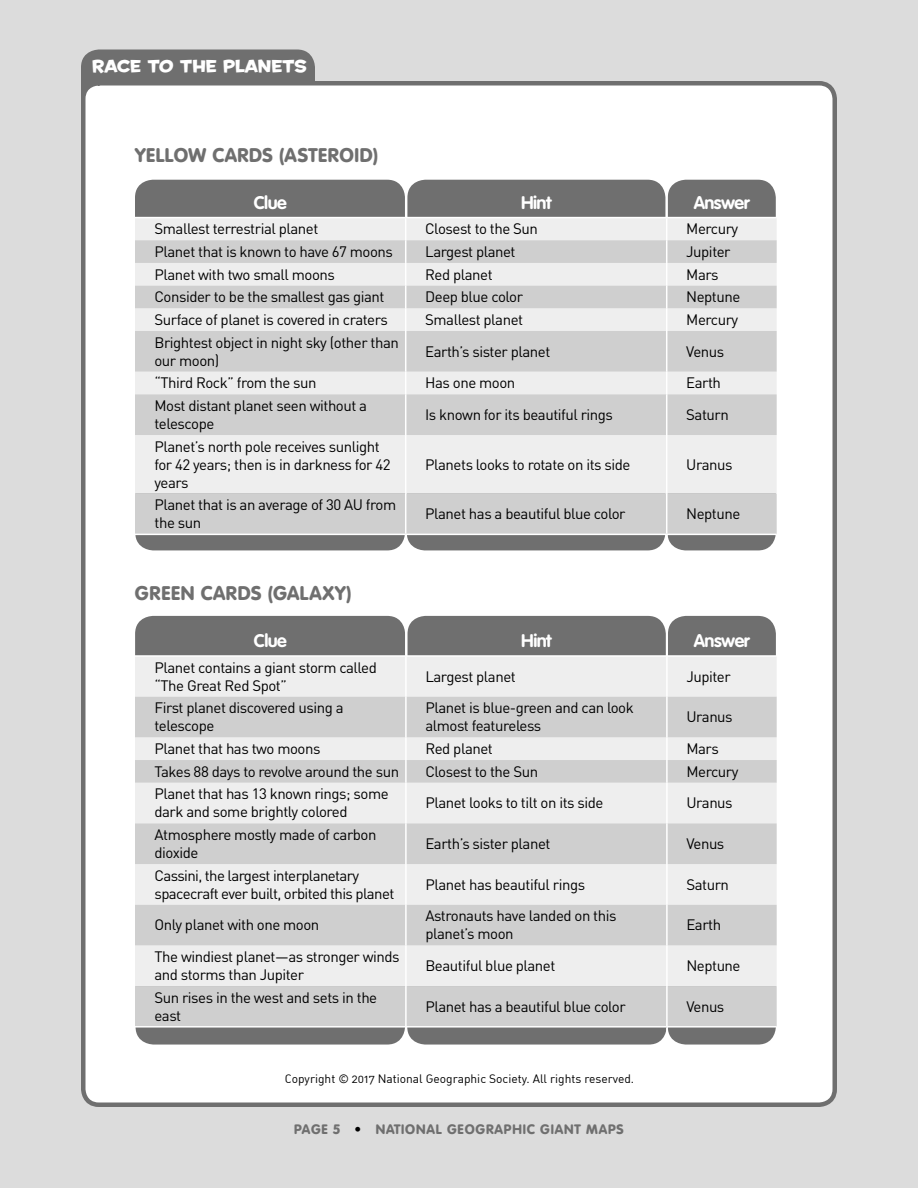
<style>
.page{position:relative;width:918px;height:1188px;background:#dcdcdc}
.page>*{position:absolute;margin:0;border:0;box-sizing:border-box;transform-origin:0 0}
.t1{font:900 19.5px "VAG Rounded Std";letter-spacing:.03em;color:#6f6f6f}
.t2{font:700 18px "VAG Rounded Std";letter-spacing:-.03em;color:#fff}
.t3{font:16.5px "Housearama Kingpin";color:#fff}
.t4{font:15px/18px "DIN";letter-spacing:-.03em;color:#000}
.t5{font:900 13.5px "VAG Rounded Std";letter-spacing:.06em;color:#6f6f6f}
.t6{font:12px "DIN Regular Alternate";color:#000}
.s1{color:#000}
</style>
<div class="page">
<div style="left:81px;top:50px;width:234px;height:43px;background:#6f6f6f"></div>
<div style="left:83px;top:83px;width:752px;height:1022px;background:#fff;border-radius:16px"></div>
<div style="left:81px;top:81px;width:756px;height:1026px;border:4px solid #6f6f6f;border-radius:16px"></div>
<svg style="left:136px;top:1028px;width:640px;height:17px;background:#777"></svg>
<div style="left:135px;top:616px;width:641px;height:39px;background:#6f6f6f"></div>
<svg style="left:135px;top:240px;width:642px;height:294px;background:#dedede"></svg>
<svg style="left:135px;top:180px;width:641px;height:151px;background:#c6c6c6"></svg>
<hr style="left:405px;top:331px;width:1px;height:41px;background:#fff">
<hr style="left:666px;top:331px;width:1px;height:41px;background:#fff">
<svg style="left:405px;top:372px;width:1px;height:22px"></svg>
<svg style="left:666px;top:372px;width:1px;height:22px"></svg>
<hr style="left:405px;top:394px;width:1px;height:41px;background:#fff">
<hr style="left:666px;top:394px;width:1px;height:41px;background:#fff">
<hr style="left:405px;top:435px;width:1px;height:59px;background:#fff">
<hr style="left:666px;top:435px;width:1px;height:59px;background:#fff">
<hr style="left:135px;top:217px;width:271px;height:1px;background:#fff">
<hr style="left:405px;top:186px;width:1px;height:31px;background:#fff">
<hr style="left:666px;top:186px;width:1px;height:31px;background:#fff">
<hr style="left:406px;top:217px;width:261px;height:1px;background:#fff">
<hr style="left:667px;top:217px;width:110px;height:1px;background:#fff">
<svg style="left:135px;top:492px;width:641px;height:59px;background:#b9b9b9"></svg>
<div style="left:135px;top:657px;width:642px;height:40px;background:#eee"></div>
<svg style="left:135px;top:697px;width:642px;height:329px;background:#dcdcdc"></svg>
<hr style="left:405px;top:657px;width:2px;height:40px;background:#fff">
<hr style="left:666px;top:657px;width:2px;height:40px;background:#fff">
<hr style="left:405px;top:697px;width:2px;height:40px;background:#fff">
<hr style="left:666px;top:697px;width:2px;height:40px;background:#fff">
<hr style="left:405px;top:737px;width:2px;height:23px;background:#fff">
<hr style="left:666px;top:737px;width:2px;height:23px;background:#fff">
<hr style="left:405px;top:760px;width:2px;height:23px;background:#fff">
<hr style="left:666px;top:760px;width:2px;height:23px;background:#fff">
<hr style="left:405px;top:783px;width:2px;height:40px;background:#fff">
<hr style="left:666px;top:783px;width:2px;height:40px;background:#fff">
<hr style="left:405px;top:823px;width:2px;height:41px;background:#fff">
<hr style="left:666px;top:823px;width:2px;height:41px;background:#fff">
<hr style="left:405px;top:864px;width:2px;height:41px;background:#fff">
<hr style="left:666px;top:864px;width:2px;height:41px;background:#fff">
<hr style="left:405px;top:905px;width:2px;height:40px;background:#fff">
<hr style="left:666px;top:905px;width:2px;height:40px;background:#fff">
<hr style="left:405px;top:945px;width:2px;height:41px;background:#fff">
<hr style="left:666px;top:945px;width:2px;height:41px;background:#fff">
<hr style="left:405px;top:986px;width:2px;height:40px;background:#fff">
<hr style="left:666px;top:986px;width:2px;height:40px;background:#fff">
<hr style="left:405px;top:624px;width:2px;height:31px;background:#fff">
<hr style="left:666px;top:624px;width:2px;height:31px;background:#fff">
<hr style="left:405px;top:1028px;width:2px;height:26px;background:#fff">
<hr style="left:666px;top:1028px;width:2px;height:26px;background:#fff">
<p class="t3" style="left:92px;top:55px;width:216px">RACE TO THE PLANETS</p>
<h1 class="t1" style="left:135px;top:143px;width:91px">YELLOW CARDS</h1>
<h1 class="t1" style="left:279px;top:143px;width:18px">(ASTEROID</h1>
<h1 class="t1" style="left:373px;top:143px;width:7px">)</h1>
<p class="t2" style="left:254px;top:192px;width:35px">Clue</p>
<p class="t2" style="left:521px;top:192px;width:32px">Hint</p>
<p class="t2" style="left:694px;top:192px;width:57px">Answer</p>
<p class="t4" style="left:154px;top:220px;width:165px">Smallest terrestrial planet</p>
<p class="t4" style="left:425px;top:220px;width:114px">Closest to the Sun</p>
<p class="t4" style="left:686px;top:220px;width:54px">Mercury</p>
<p class="t4" style="left:154px;top:242px;width:240px">Planet that is known to have 67 moons</p>
<p class="t4" style="left:425px;top:242px;width:92px">Largest planet</p>
<p class="t4" style="left:686px;top:242px;width:46px">Jupiter</p>
<p class="t4" style="left:154px;top:265px;width:182px">Planet with two small moons</p>
<p class="t4" style="left:425px;top:265px;width:69px">Red planet</p>
<p class="t4" style="left:686px;top:265px;width:34px">Mars</p>
<p class="t4" style="left:154px;top:288px;width:232px">Consider to be the smallest gas giant</p>
<p class="t4" style="left:425px;top:288px;width:99px">Deep blue color</p>
<p class="t4" style="left:686px;top:288px;width:56px">Neptune</p>
<p class="t4" style="left:154px;top:310px;width:235px">Surface of planet is covered in craters</p>
<p class="t4" style="left:425px;top:310px;width:99px">Smallest planet</p>
<p class="t4" style="left:686px;top:310px;width:54px">Mercury</p>
<p class="t4" style="left:154px;top:333px;width:246px">Brightest object in night sky (other than our moon)</p>
<p class="t4" style="left:425px;top:342px;width:127px">Earth’s sister planet</p>
<p class="t4" style="left:686px;top:342px;width:40px">Venus</p>
<p class="t4" style="left:154px;top:374px;width:164px">“Third Rock” from the sun</p>
<p class="t4" style="left:425px;top:374px;width:92px">Has one moon</p>
<p class="t4" style="left:686px;top:374px;width:36px">Earth</p>
<p class="t4" style="left:154px;top:396px;width:214px">Most distant planet seen without a telescope</p>
<p class="t4" style="left:425px;top:405px;width:189px">Is known for its beautiful rings</p>
<p class="t4" style="left:686px;top:405px;width:44px">Saturn</p>
<p class="t4" style="left:154px;top:437px;width:238px">Planet’s north pole receives sunlight for 42 years; then is in darkness for 42 years</p>
<p class="t4" style="left:425px;top:455px;width:207px">Planets looks to rotate on its side</p>
<p class="t4" style="left:686px;top:455px;width:48px">Uranus</p>
<p class="t4" style="left:154px;top:496px;width:243px">Planet that is an average of 30 AU from the sun</p>
<p class="t4" style="left:425px;top:505px;width:202px">Planet has a beautiful blue color</p>
<p class="t4" style="left:686px;top:505px;width:56px">Neptune</p>
<h1 class="t1" style="left:135px;top:581px;width:13px">GREEN</h1>
<h1 class="t1" style="left:201px;top:581px;width:13px">CARDS</h1>
<h1 class="t1" style="left:268px;top:581px;width:85px">(GALAXY)</h1>
<p class="t2" style="left:254px;top:630px;width:35px">Clue</p>
<p class="t2" style="left:521px;top:630px;width:32px">Hint</p>
<p class="t2" style="left:694px;top:630px;width:57px">Answer</p>
<p class="t4" style="left:154px;top:658px;width:224px">Planet contains a giant storm called “The Great Red Spot”</p>
<p class="t4" style="left:425px;top:667px;width:92px">Largest planet</p>
<p class="t4" style="left:686px;top:667px;width:46px">Jupiter</p>
<p class="t4" style="left:154px;top:699px;width:191px">First planet discovered using a telescope</p>
<p class="t4" style="left:425px;top:699px;width:210px">Planet is blue-green and can look almost featureless</p>
<p class="t4" style="left:686px;top:708px;width:48px">Uranus</p>
<p class="t4" style="left:154px;top:739px;width:168px">Planet that has two moons</p>
<p class="t4" style="left:425px;top:739px;width:69px">Red planet</p>
<p class="t4" style="left:686px;top:739px;width:34px">Mars</p>
<p class="t4" style="left:154px;top:762px;width:246px">Takes 88 days to revolve around the sun</p>
<p class="t4" style="left:425px;top:762px;width:114px">Closest to the Sun</p>
<p class="t4" style="left:686px;top:762px;width:54px">Mercury</p>
<p class="t4" style="left:154px;top:785px;width:236px">Planet that has 13 known rings; some dark and some brightly colored</p>
<p class="t4" style="left:425px;top:794px;width:180px">Planet looks to tilt on its side</p>
<p class="t4" style="left:686px;top:794px;width:48px">Uranus</p>
<p class="t4" style="left:154px;top:825px;width:224px">Atmosphere mostly made of carbon dioxide</p>
<p class="t4" style="left:425px;top:834px;width:127px">Earth’s sister planet</p>
<p class="t4" style="left:686px;top:834px;width:40px">Venus</p>
<p class="t4" style="left:154px;top:866px;width:241px">Cassini, the largest interplanetary spacecraft ever built, orbited this planet</p>
<p class="t4" style="left:425px;top:875px;width:161px">Planet has beautiful rings</p>
<p class="t4" style="left:686px;top:875px;width:44px">Saturn</p>
<p class="t4" style="left:154px;top:916px;width:166px">Only planet with one moon</p>
<p class="t4" style="left:425px;top:907px;width:193px">Astronauts have landed on this planet’s moon</p>
<p class="t4" style="left:686px;top:916px;width:36px">Earth</p>
<p class="t4" style="left:154px;top:947px;width:247px">The windiest planet—as stronger winds and storms than Jupiter</p>
<p class="t4" style="left:425px;top:956px;width:132px">Beautiful blue planet</p>
<p class="t4" style="left:686px;top:956px;width:56px">Neptune</p>
<p class="t4" style="left:154px;top:988px;width:224px">Sun rises in the west and sets in the east</p>
<p class="t4" style="left:425px;top:997px;width:202px">Planet has a beautiful blue color</p>
<p class="t4" style="left:686px;top:997px;width:40px">Venus</p>
<p class="t6" style="left:285px;top:1071px;width:351px">Copyright © 2017 National Geographic Society. All rights reserved.</p>
<p class="t5" style="left:294px;top:1121px;width:331px">PAGE 5 <span class="s1">•</span> NATIONAL GEOGRAPHIC GIANT MAPS</p>
</div>
